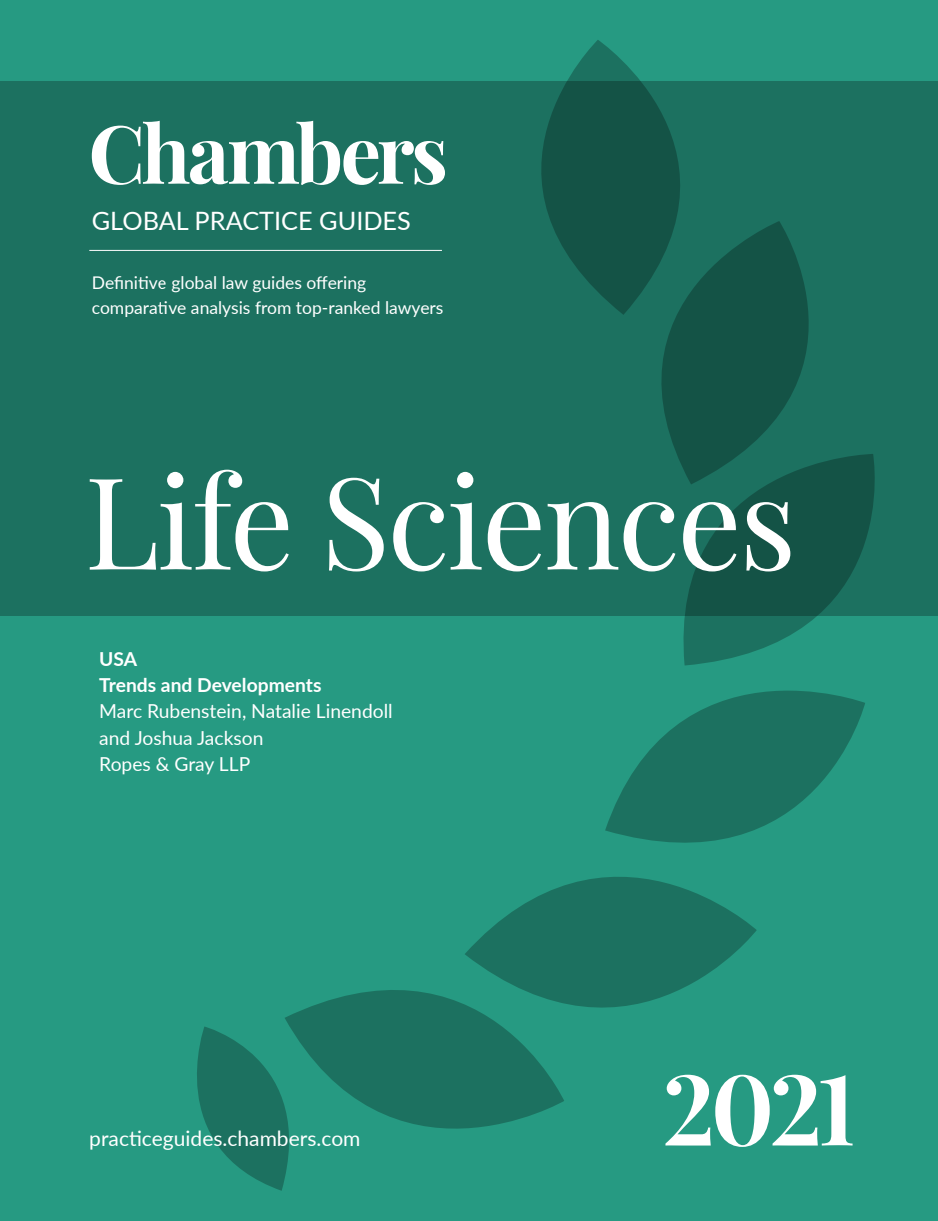
<style>
.page{position:relative;width:938px;height:1221px;background:#fff}
.page>*{position:absolute;margin:0;border:0;box-sizing:border-box;transform-origin:0 0}
.t1{font:127.75px "Playfair Display";letter-spacing:-.02em;color:#fff}
.t2{font:700 98px "Playfair Display";color:#fff}
.t3{font:25.38px "Lato";color:#fff}
.t4{font:21px "Lato";color:#fff}
.t5{font:19.25px/26.2px "Lato";color:#fff}
.t6{font:700 19.25px "Lato";color:#fff}
.t7{font:17.5px "Lato";color:#fff}
</style>
<div class="page">
<div style="left:0;top:0;width:938px;height:1220px;background:#269a82"></div>
<div style="left:0;top:81px;width:938px;height:534px;background:#1c7160"></div>
<svg style="left:197px;top:1026px;width:87px;height:164px"></svg>
<svg style="left:541px;top:40px;width:139px;height:243px;fill:#145346"></svg>
<svg style="left:590px;top:221px;width:219px;height:233px;fill:#145346"></svg>
<svg style="left:667px;top:454px;width:209px;height:178px"></svg>
<svg style="left:284px;top:990px;width:280px;height:190px"></svg>
<svg style="left:620px;top:632px;width:245px;height:197px"></svg>
<svg style="left:464px;top:795px;width:292px;height:291px"></svg>
<svg style="left:92px;top:121px;width:353px;height:64px"></svg>
<hr style="left:89px;top:250px;width:353px;height:1px;background:#fff">
<p class="t3" style="left:92px;top:203px;width:321px">GLOBAL PRACTICE GUIDES</p>
<p class="t7" style="left:92px;top:270px;width:276px">Definitive global law guides offering</p>
<p class="t7" style="left:92px;top:294px;width:353px">comparative analysis from top-ranked lawyers</p>
<p class="t1" style="left:84px;top:442px;width:713px">Life Sciences</p>
<p class="t6" style="left:99px;top:644px;width:39px">USA</p>
<p class="t6" style="left:99px;top:670px;width:224px">Trends and Developments</p>
<p class="t5" style="left:99px;top:697px;width:295px">Marc Rubenstein, Natalie Linendoll and Joshua Jackson<br>Ropes &amp; Gray LLP</p>
<p class="t4" style="left:89px;top:1123px;width:273px">practiceguides.chambers.com</p>
<p class="t2" style="left:662px;top:1046px;width:195px">2021</p>
</div>
